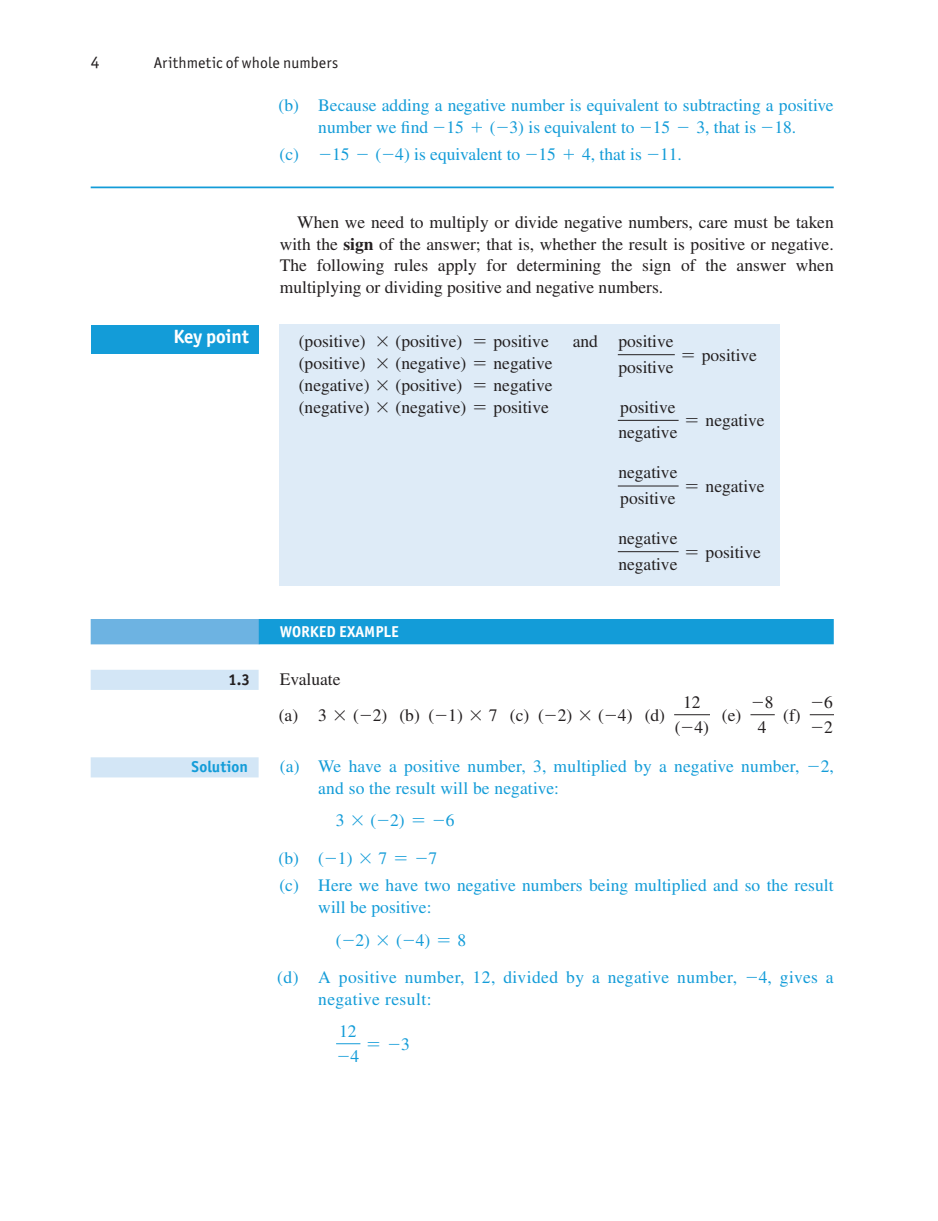
<style>
.page{position:relative;width:938px;height:1221px;background:#fff}
.page>*{position:absolute;margin:0;border:0;box-sizing:border-box;transform-origin:0 0}
.t1{font:700 19.25px "Officina Sans ITC Pro";color:#fff}
.t2{font:17.5px/21.9px "Times LT Pro";color:#231f20}
.t3{font:17.5px/21.9px "Times LT Pro";letter-spacing:.005em;color:#139cd8}
.t4{font:17.5px/37.6px "Times LT Pro";letter-spacing:.025em;color:#139cd8}
.t5{font:17.5px/24.5px "Pearson MATHPRO02";color:#231f20}
.t6{font:17.5px "Pearson MATHPRO08";color:#139cd8}
.t7{font:17.5px "Pearson MATHPRO02";color:#139cd8}
.t8{font:17.5px "Officina Sans ITC Pro";color:#231f20}
.t9{font:15.75px "Officina Sans ITC Pro";letter-spacing:.01em;color:#231f20}
.t10{font:700 15.75px "Officina Sans ITC Pro";color:#fff}
.t11{font:700 15.75px "Officina Sans ITC Pro";letter-spacing:.01em;color:#139cd8}
.t12{font:700 15.75px "Officina Sans ITC Pro";color:#231f20}
.s1{font-family:"Pearson MATHPRO02"}
.s2{font-weight:700}
.s3{font-family:"Pearson MATHPRO08"}
.s4{font-family:"Times LT Pro"}
</style>
<div class="page">
<hr style="left:91px;top:186px;width:742px;height:2px;background:#139cd8">
<div style="left:91px;top:325px;width:168px;height:28px;background:#139cd8"></div>
<div style="left:279px;top:325px;width:500px;height:261px;background:#deebf7"></div>
<hr style="left:618px;top:354px;width:56px;height:1px;background:#231f20">
<hr style="left:618px;top:420px;width:60px;height:1px;background:#231f20">
<hr style="left:618px;top:485px;width:60px;height:1px;background:#231f20">
<hr style="left:618px;top:551px;width:60px;height:1px;background:#231f20">
<div style="left:91px;top:619px;width:168px;height:25px;background:#6db3e2"></div>
<div style="left:259px;top:619px;width:574px;height:25px;background:#139cd8"></div>
<div style="left:91px;top:669px;width:168px;height:21px;background:#d3e6f6"></div>
<div style="left:91px;top:757px;width:168px;height:20px;background:#d3e6f6"></div>
<hr style="left:674px;top:714px;width:35px;height:1px;background:#231f20">
<svg style="left:750px;top:714px;width:24px;height:1px"></svg>
<svg style="left:809px;top:714px;width:24px;height:1px"></svg>
<svg style="left:336px;top:1043px;width:24px;height:1px"></svg>
<p class="t8" style="left:91px;top:52px;width:10px">4</p>
<p class="t9" style="left:154px;top:53px;width:186px">Arithmetic of whole numbers</p>
<p class="t3" style="left:278px;top:94px;width:556px;text-align:center">(b) Because adding a negative number is equivalent to subtracting a positive number we find <span class="s1">-</span>15 <span class="s1">+</span> (<span class="s1">-</span>3) is equivalent to <span class="s1">-</span>15 <span class="s1">-</span> 3, that is <span class="s1">-</span>18.</p>
<p class="t3" style="left:279px;top:143px;width:404px">(c) <span class="s1">-</span>15 <span class="s1">-</span> (<span class="s1">-</span>4) is equivalent to <span class="s1">-</span>15 <span class="s1">+</span> 4, that is <span class="s1">-</span>11.</p>
<p class="t2" style="left:280px;top:211px;width:555px;text-align:justify;text-indent:18px">When we need to multiply or divide negative numbers, care must be taken with the <span class="s2">sign</span> of the answer; that is, whether the result is positive or negative.<br>The following rules apply for determining the sign of the answer when multiplying or dividing positive and negative numbers.</p>
<p class="t1" style="left:173px;top:325px;width:77px">Key point</p>
<p class="t2" style="left:299px;top:330px;width:251px">(positive) <span class="s1">*</span> (positive) <span class="s3">=</span> positive</p>
<p class="t2" style="left:573px;top:330px;width:27px">and</p>
<p class="t2" style="left:299px;top:352px;width:255px;text-align:justify">(positive) <span class="s1">*</span> (negative) <span class="s3">=</span> negative (negative) <span class="s1">*</span> (positive) <span class="s3">=</span> negative (negative) <span class="s1">*</span> (negative) <span class="s3">=</span> positive</p>
<p class="t2" style="left:618px;top:328px;width:57px;line-height:25.7px">positive positive</p>
<p class="t2" style="left:682px;top:343px;width:76px"><span class="s3">=</span> positive</p>
<p class="t2" style="left:618px;top:394px;width:61px;line-height:25.7px">positive negative</p>
<p class="t2" style="left:686px;top:409px;width:80px"><span class="s3">=</span> negative</p>
<p class="t2" style="left:618px;top:459px;width:61px;line-height:25.7px">negative positive</p>
<p class="t2" style="left:686px;top:475px;width:80px"><span class="s3">=</span> negative</p>
<p class="t2" style="left:618px;top:525px;width:61px;line-height:25.7px">negative negative</p>
<p class="t2" style="left:686px;top:540px;width:76px"><span class="s3">=</span> positive</p>
<p class="t10" style="left:280px;top:622px;width:120px">WORKED EXAMPLE</p>
<p class="t12" style="left:228px;top:669px;width:23px">1.3</p>
<p class="t2" style="left:279px;top:660px;width:388px;line-height:35.9px">Evaluate<br>(a) 3 <span class="s1">*</span> (<span class="s1">-</span>2) (b) (<span class="s1">-</span>1) <span class="s1">*</span> 7 (c) (<span class="s1">-</span>2) <span class="s1">*</span> (<span class="s1">-</span>4) (d)</p>
<p class="t2" style="left:674px;top:690px;width:36px;line-height:24.5px;text-align:center">12 (<span class="s1">-</span>4)</p>
<p class="t2" style="left:722px;top:703px;width:21px">(e)</p>
<p class="t5" style="left:752px;top:691px;width:22px">-<span class="s4">8</span></p>
<p class="t2" style="left:758px;top:715px;width:10px">4</p>
<p class="t2" style="left:783px;top:703px;width:19px">(f)</p>
<p class="t5" style="left:812px;top:691px;width:22px">-<span class="s4">6 </span>-<span class="s4">2</span></p>
<p class="t11" style="left:191px;top:757px;width:58px">Solution</p>
<p class="t3" style="left:318px;top:755px;width:517px;text-indent:-39px">(a) We have a positive number, 3, multiplied by a negative number, <span class="s1">-</span>2, and so the result will be negative:</p>
<p class="t3" style="left:278px;top:801px;width:177px;line-height:37.6px;text-indent:57px">3 <span class="s1">*</span> (<span class="s1">-</span>2) <span class="s3">=</span> <span class="s1">-</span>6 (b) (<span class="s1">-</span>1) <span class="s1">*</span> 7 <span class="s3">=</span> <span class="s1">-</span>7</p>
<p class="t3" style="left:318px;top:874px;width:517px;text-indent:-39px">(c) Here we have two negative numbers being multiplied and so the result will be positive:</p>
<p class="t4" style="left:277px;top:920px;width:558px;text-indent:59px">(<span class="s1">-</span>2) <span class="s1">*</span> (<span class="s1">-</span>4) <span class="s3">=</span> 8<br>(d) A positive number, 12, divided by a negative number, <span class="s1">-</span>4, gives a</p>
<p class="t4" style="left:339px;top:982px;width:94px;line-height:32.2px;text-indent:-21px">negative result:<br>12</p>
<p class="t7" style="left:338px;top:1045px;width:22px">-<span class="s4">4</span></p>
<p class="t6" style="left:368px;top:1033px;width:43px">= <span class="s1">-</span><span class="s4">3</span></p>
</div>
